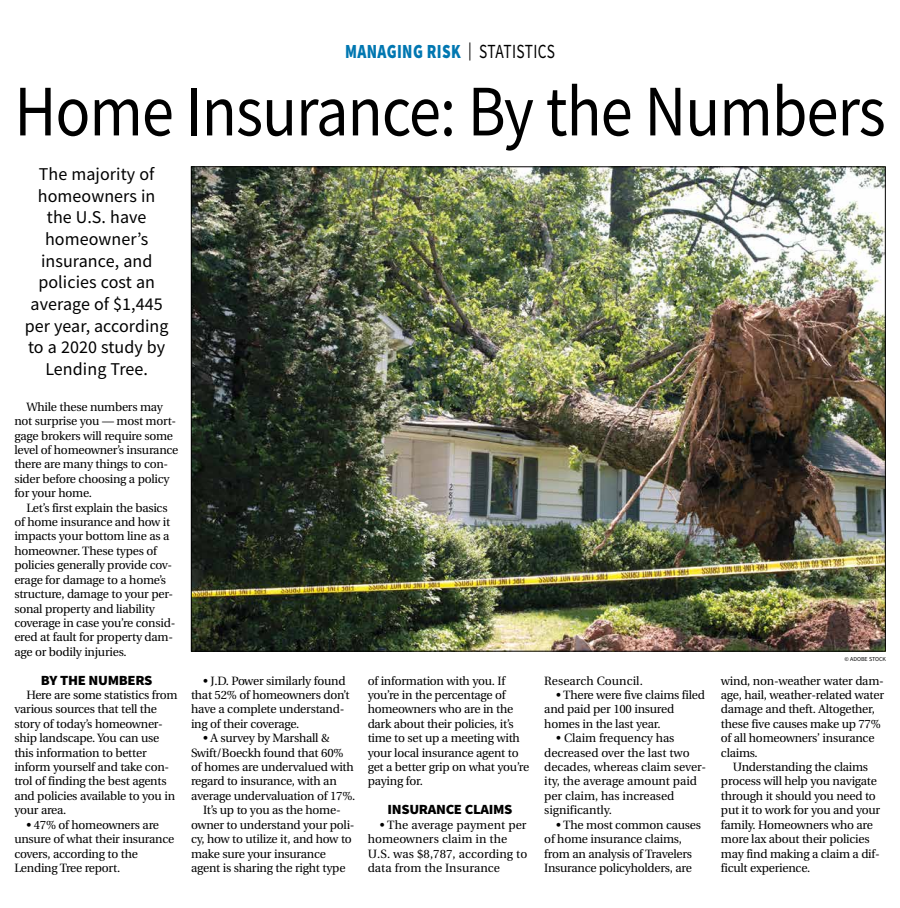
<style>
.page{position:relative;width:900px;height:908px;background:#fff}
.page>*{position:absolute;margin:0;border:0;box-sizing:border-box;transform-origin:0 0}
.t1{font:72.5px "Source Sans Pro";letter-spacing:-.015em;color:#000;scale:.89 1}
.t2{font:900 20px "Source Sans Pro";letter-spacing:.025em;color:#0077b1;scale:.77 1}
.t3{font:18px/21.6px "Source Sans Pro";letter-spacing:.005em;color:#000;text-align:center}
.t4{font:900 14px "Source Sans Pro";letter-spacing:-.02em;color:#000;scale:1.05 1}
.t5{font:12px/14.4px "Utopia";letter-spacing:-.02em;color:#000}
.t6{font:12px/14.4px "Utopia";letter-spacing:.005em;color:#000}
.t7{font:6px "Source Sans Pro";color:#000}
.s1{font-weight:400;font-size:18px;color:#000}
.s2{font-weight:400;color:#000}
</style>
<div class="page">
<img style="left:193px;top:168px;width:691px;height:481px">
<h2 class="t2" style="left:345px;top:38px;width:274px">MANAGING RISK <span class="s1">|</span> <span class="s2">STATISTICS</span></h2>
<h1 class="t1" style="left:14px;top:65px;width:981px">Home Insurance: By the Numbers</h1>
<h3 class="t3" style="left:25px;top:163px;width:145px">The majority of homeowners in the U.S. have homeowner’s insurance, and policies cost an average of $1,445 per year, according to a 2020 study by<br>Lending Tree.</h3>
<p class="t5" style="left:14px;top:399px;width:166px;text-indent:12px">While these numbers may not surprise you — most mort&shy;gage brokers will require some level of homeowner’s insurance there are many things to con&shy;sider before choosing a policy for your home.</p>
<p class="t5" style="left:14px;top:500px;width:162px;text-indent:12px">Let’s first explain the basics of home insurance and how it impacts your bottom line as a homeowner. These types of policies generally provide cov&shy;erage for damage to a home’s structure, damage to your per&shy;sonal property and liability coverage in case you’re consid&shy;ered at fault for property dam&shy;age or bodily injuries.</p>
<p class="t4" style="left:41px;top:670px;width:108px">BY THE NUMBERS</p>
<p class="t5" style="left:14px;top:687px;width:165px;text-indent:12px">Here are some statistics from various sources that tell the story of today’s homeowner&shy;ship landscape. You can use this information to better inform yourself and take con&shy;trol of finding the best agents and policies available to you in your area.</p>
<p class="t5" style="left:14px;top:817px;width:161px;text-indent:12px">• 47% of homeowners are unsure of what their insurance covers, according to the<br>Lending Tree report.</p>
<p class="t5" style="left:191px;top:673px;width:160px;text-indent:12px">• J.D. Power similarly found that 52% of homeowners don’t have a complete understand&shy;ing of their coverage.</p>
<p class="t5" style="left:203px;top:731px;width:128px">• A survey by Marshall &amp;</p>
<p class="t5" style="left:191px;top:745px;width:154px">Swift/Boeckh found that 60%</p>
<p class="t5" style="left:191px;top:759px;width:164px">of homes are undervalued with</p>
<p class="t5" style="left:191px;top:774px;width:147px">regard to insurance, with an</p>
<p class="t5" style="left:191px;top:788px;width:166px">average undervaluation of 17%.</p>
<p class="t5" style="left:203px;top:803px;width:139px">It’s up to you as the home-</p>
<p class="t5" style="left:191px;top:817px;width:165px">owner to understand your poli-</p>
<p class="t5" style="left:191px;top:831px;width:162px">cy, how to utilize it, and how to</p>
<p class="t5" style="left:191px;top:846px;width:136px">make sure your insurance</p>
<p class="t5" style="left:191px;top:860px;width:156px">agent is sharing the right type</p>
<p class="t5" style="left:368px;top:673px;width:163px">of information with you. If you’re in the percentage of homeowners who are in the dark about their policies, it’s time to set up a meeting with your local insurance agent to get a better grip on what you’re paying for.</p>
<p class="t4" style="left:387px;top:799px;width:121px">INSURANCE CLAIMS</p>
<p class="t6" style="left:368px;top:817px;width:161px;text-indent:12px">• The average payment per homeowners claim in the<br>U.S. was $8,787, according to data from the Insurance</p>
<p class="t6" style="left:544px;top:673px;width:100px">Research Council.</p>
<p class="t5" style="left:544px;top:687px;width:162px;text-indent:12px">• There were five claims filed and paid per 100 insured homes in the last year.</p>
<p class="t5" style="left:544px;top:731px;width:164px;text-indent:12px">• Claim frequency has decreased over the last two decades, whereas claim sever&shy;ity, the average amount paid per claim, has increased significantly.</p>
<p class="t5" style="left:544px;top:817px;width:158px;text-indent:12px">• The most common causes of home insurance claims, from an analysis of Travelers<br>Insurance policyholders, are</p>
<p class="t7" style="left:845px;top:655px;width:43px">© ADOBE STOCK</p>
<p class="t5" style="left:721px;top:673px;width:165px">wind, non-weather water dam&shy;age, hail, weather-related water damage and theft. Altogether, these five causes make up 77% of all homeowners’ insurance claims.</p>
<p class="t5" style="left:721px;top:759px;width:161px;text-indent:12px">Understanding the claims process will help you navigate through it should you need to put it to work for you and your family. Homeowners who are more lax about their policies may find making a claim a dif&shy;ficult experience.</p>
</div>
